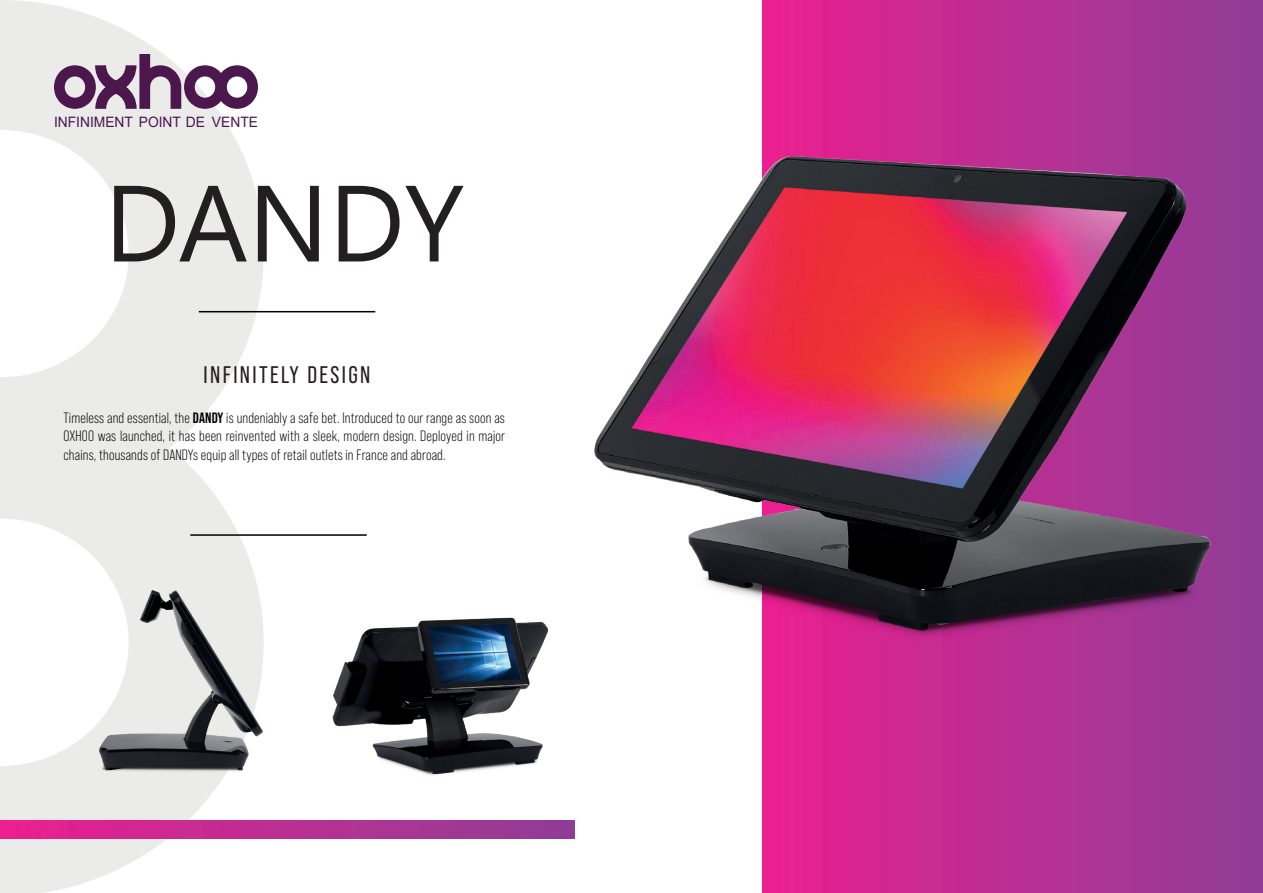
<style>
.page{position:relative;width:1263px;height:893px;background:#fff}
.page>*{position:absolute;margin:0;border:0;box-sizing:border-box;transform-origin:0 0}
.t1{font:24px "Bebas Neue Pro";letter-spacing:.1em;color:#231f20}
.t2{font:15px/18px "Bebas Neue Pro";letter-spacing:.01em;color:#000;text-align:justify}
.t3{font:14.4px "Arial";color:#4b174d;scale:.96 1}
.s1{font-weight:700}
</style>
<div class="page">
<svg style="left:0;top:0;width:264px;height:893px;fill:#ebebea"></svg>
<div style="left:0;top:821px;width:574px;height:18px;background:linear-gradient(to right,#e91f8f,#8d3e96)"></div>
<svg style="left:54px;top:54px;width:204px;height:55px"></svg>
<hr style="left:199px;top:311px;width:176px;height:1px;background:#000">
<hr style="left:190px;top:534px;width:177px;height:2px;background:#000">
<div style="left:762px;top:0;width:501px;height:893px;background:linear-gradient(to right,#e91f8f,#8e3e96)"></div>
<img style="left:594px;top:77px;width:624px;height:640px">
<img style="left:63px;top:570px;width:201px;height:233px">
<img style="left:332px;top:617px;width:217px;height:159px">
<div style="left:114px;top:186px;width:133px;height:75px;background:#ebebea"></div>
<svg style="left:258px;top:186px;width:6px;height:75px"></svg>
<p class="t3" style="left:54px;top:112px;width:214px">INFINIMENT POINT DE VENTE</p>
<p class="t1" style="left:204px;top:361px;width:168px">INFINITELY DESIGN</p>
<p class="t2" style="left:63px;top:409px;width:443px">Timeless and essential, the <span class="s1">DANDY</span> is undeniably a safe bet. Introduced to our range as soon as OXHOO was launched, it has been reinvented with a sleek, modern design. Deployed in major chains, thousands of DANDYs equip all types of retail outlets in France and abroad.</p>
</div>
